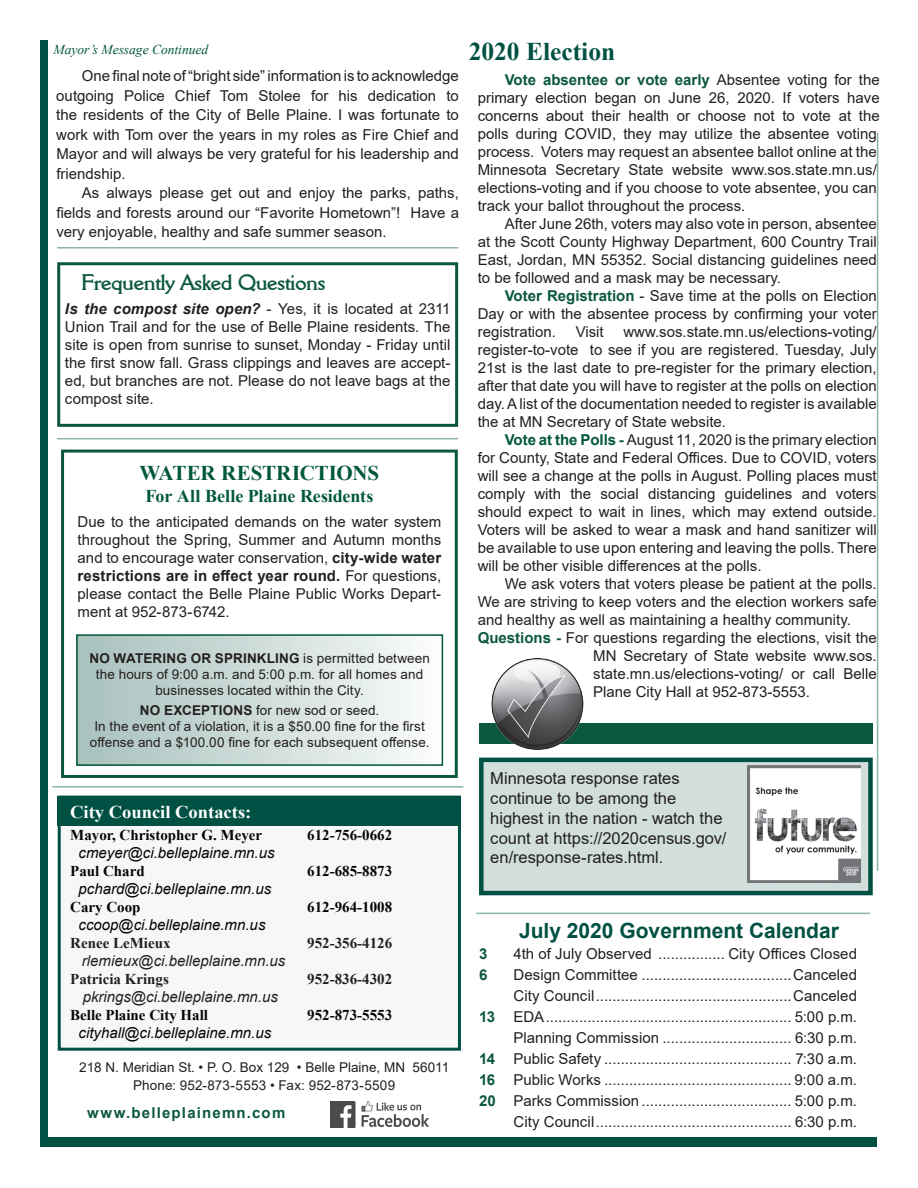
<style>
.page{position:relative;width:918px;height:1188px;background:#fff}
.page>*{position:absolute;margin:0;border:0;box-sizing:border-box;transform-origin:0 0}
.t1{font:700 25.5px "Times New Roman";color:#005143}
.t2{font:700 22.5px "Rory";color:#0c583d}
.t3{font:700 21px "Arial";color:#005143}
.t4{font:700 21px "Times New Roman";letter-spacing:-.01em;color:#00573c}
.t5{font:700 18px "Times New Roman";letter-spacing:-.005em;color:#00573c}
.t6{font:700 18px "Times New Roman";color:#fff}
.t7{font:16.5px/19.8px "Arial";color:#231f20}
.t8{font:15px/18px "Arial";color:#231f20;text-align:justify}
.t9{font:italic 15px "Arial";color:#050604}
.t10{font:700 15px "Times New Roman";color:#050604}
.t11{font:italic 15px "Arial";color:#231f20}
.t12{font:700 15px "Times New Roman";color:#231f20}
.t13{font:700 15px "Arial";letter-spacing:.08em;color:#0c583d}
.t14{font:13.5px/16.2px "Arial";letter-spacing:.005em;color:#231f20;text-align:center}
.t15{font:italic 13.5px "Times New Roman";color:#00573c}
.s1{font-weight:700;font-style:italic}
.s2{font-weight:700}
.s3{font-weight:700;color:#0c583d}
.s4{font-weight:700;color:#00573c}
</style>
<div class="page">
<div style="left:40px;top:40px;width:837px;height:1108px;background:#005143"></div>
<div style="left:49px;top:32px;width:835px;height:1105px;background:#fff"></div>
<div style="left:479px;top:758px;width:394px;height:137px;background:#d1dedc;border:4px solid #005143"></div>
<div style="left:61px;top:450px;width:397px;height:328px;border:3px solid #0c583d"></div>
<div style="left:58px;top:796px;width:403px;height:255px;background:#f7f7f8;border:3px solid #005143"></div>
<div style="left:58px;top:796px;width:403px;height:29px;background:#005143"></div>
<img style="left:330px;top:1102px;width:99px;height:25px">
<hr style="left:877px;top:133px;width:1px;height:738px;background:#89b3a6">
<hr style="left:52px;top:786px;width:411px;height:2px;background:#89b3a6">
<hr style="left:476px;top:913px;width:394px;height:1px;background:#89b3a6">
<hr style="left:57px;top:247px;width:401px;height:2px;background:#89b3a6">
<hr style="left:57px;top:438px;width:401px;height:1px;background:#89b3a6">
<div style="left:479px;top:723px;width:394px;height:21px;background:#0c583d"></div>
<img style="left:491px;top:658px;width:93px;height:92px">
<div style="left:77px;top:635px;width:365px;height:130px;background:linear-gradient(to right,#a6c0bb,#fbfcfc)"></div>
<div style="left:76px;top:634px;width:367px;height:132px;border:2px solid #00573c"></div>
<img style="left:747px;top:766px;width:114px;height:117px">
<div style="left:57px;top:262px;width:401px;height:165px;border:3px solid #0c583d"></div>
<p class="t15" style="left:54px;top:40px;width:156px">Mayor’s Message Continued</p>
<p class="t8" style="left:56px;top:66px;width:404px;line-height:19.5px;text-indent:26px">One final note of“bright side”information is to acknowledge outgoing Police Chief Tom Stolee for his dedication to the residents of the City of Belle Plaine. I was fortunate to work with Tom over the years in my roles as Fire Chief and Mayor and will always be very grateful for his leadership and friendship.</p>
<p class="t8" style="left:56px;top:183px;width:404px;line-height:19.5px;text-indent:26px">As always please get out and enjoy the parks, paths, fields and forests around our “Favorite Hometown”! Have a very enjoyable, healthy and safe summer season.</p>
<h2 class="t2" style="left:81px;top:262px;width:245px">Frequently Asked Questions</h2>
<p class="t8" style="left:65px;top:299px;width:387px"><span class="s1">Is the compost site open?</span> - Yes, it is located at 2311<br>Union Trail and for the use of Belle Plaine residents. The site is open from sunrise to sunset, Monday - Friday until the first snow fall. Grass clippings and leaves are accept&shy;ed, but branches are not. Please do not leave bags at the compost site.</p>
<h3 class="t4" style="left:140px;top:458px;width:241px">WATER RESTRICTIONS</h3>
<p class="t5" style="left:145px;top:483px;width:229px">For All Belle Plaine Residents</p>
<p class="t8" style="left:78px;top:513px;width:365px">Due to the anticipated demands on the water system throughout the Spring, Summer and Autumn months and to encourage water conservation, <span class="s2">city-wide water restrictions are in effect year round.</span> For questions, please contact the Belle Plaine Public Works Depart&shy;ment at 952-873-6742.</p>
<p class="t14" style="left:89px;top:650px;width:342px"><span class="s2">NO WATERING OR SPRINKLING</span> is permitted between the hours of 9:00 a.m. and 5:00 p.m. for all homes and businesses located within the City.</p>
<p class="t14" style="left:90px;top:702px;width:341px"><span class="s2">NO EXCEPTIONS</span> for new sod or seed.<br>In the event of a violation, it is a $50.00 fine for the first offense and a $100.00 fine for each subsequent offense.</p>
<p class="t6" style="left:70px;top:799px;width:183px">City Council Contacts:</p>
<p class="t10" style="left:70px;top:824px;width:194px">Mayor, Christopher G. Meyer</p>
<p class="t10" style="left:307px;top:824px;width:86px">612-756-0662</p>
<p class="t9" style="left:79px;top:843px;width:198px">cmeyer@ci.belleplaine.mn.us</p>
<p class="t10" style="left:70px;top:860px;width:76px">Paul Chard</p>
<p class="t10" style="left:307px;top:860px;width:86px">612-685-8873</p>
<p class="t9" style="left:79px;top:879px;width:194px">pchard@ci.belleplaine.mn.us</p>
<p class="t10" style="left:70px;top:896px;width:72px">Cary Coop</p>
<p class="t10" style="left:307px;top:896px;width:86px">612-964-1008</p>
<p class="t9" style="left:79px;top:915px;width:188px">ccoop@ci.belleplaine.mn.us</p>
<p class="t12" style="left:70px;top:932px;width:102px">Renee LeMieux</p>
<p class="t12" style="left:307px;top:932px;width:86px">952-356-4126</p>
<p class="t11" style="left:82px;top:951px;width:205px">rlemieux@ci.belleplaine.mn.us</p>
<p class="t12" style="left:70px;top:968px;width:100px">Patricia Krings</p>
<p class="t12" style="left:307px;top:968px;width:86px">952-836-4302</p>
<p class="t11" style="left:83px;top:987px;width:197px">pkrings@ci.belleplaine.mn.us</p>
<p class="t10" style="left:70px;top:1004px;width:139px">Belle Plaine City Hall</p>
<p class="t10" style="left:307px;top:1004px;width:86px">952-873-5553</p>
<p class="t9" style="left:79px;top:1023px;width:194px">cityhall@ci.belleplaine.mn.us</p>
<p class="t14" style="left:79px;top:1058px;width:371px;line-height:18px">218 N. Meridian St. • P. O. Box 129 • Belle Plaine, MN 56011<br>Phone: 952-873-5553 • Fax: 952-873-5509</p>
<p class="t13" style="left:87px;top:1102px;width:200px">www.belleplainemn.com</p>
<h1 class="t1" style="left:469px;top:33px;width:148px">2020 Election</h1>
<p class="t8" style="left:478px;top:71px;width:403px;text-align:left;text-indent:27px"><span class="s3">Vote absentee or vote early</span> Absentee voting for the primary election began on June 26, 2020. If voters have concerns about their health or choose not to vote at the polls during COVID, they may utilize the absentee voting process. Voters may request an absentee ballot online at the Minnesota Secretary State website www.sos.state.mn.us/ elections-voting and if you choose to vote absentee, you can track your ballot throughout the process.</p>
<p class="t8" style="left:478px;top:215px;width:401px;text-indent:27px">After June 26th, voters may also vote in person, absentee at the Scott County Highway Department, 600 Country Trail East, Jordan, MN 55352. Social distancing guidelines need to be followed and a mask may be necessary.</p>
<p class="t8" style="left:478px;top:287px;width:401px;text-indent:27px"><span class="s3">Voter Registration</span> - Save time at the polls on Election Day or with the absentee process by confirming your voter registration.</p>
<p class="t8" style="left:478px;top:323px;width:401px;text-indent:146px">www.sos.state.mn.us/elections-voting/ register-to-vote to see if you are registered. Tuesday, July 21st is the last date to pre-register for the primary election, after that date you will have to register at the polls on election day. A list of the documentation needed to register is available the at MN Secretary of State website.</p>
<p class="t8" style="left:478px;top:431px;width:401px;text-indent:27px"><span class="s4">Vote at the Polls -</span> August 11, 2020 is the primary election for County, State and Federal Offices. Due to COVID, voters will see a change at the polls in August. Polling places must comply with the social distancing guidelines and voters should expect to wait in lines, which may extend outside.<br>Voters will be asked to wear a mask and hand sanitizer will be available to use upon entering and leaving the polls. There will be other visible differences at the polls.</p>
<p class="t8" style="left:505px;top:575px;width:374px">We ask voters that voters please be patient at the polls.</p>
<p class="t8" style="left:478px;top:593px;width:401px">We are striving to keep voters and the election workers safe</p>
<p class="t8" style="left:478px;top:611px;width:375px">and healthy as well as maintaining a healthy community.</p>
<p class="t8" style="left:478px;top:629px;width:401px"><span class="s3">Questions -</span> For questions regarding the elections, visit the</p>
<p class="t8" style="left:593px;top:647px;width:285px">MN Secretary of State website www.sos.</p>
<p class="t8" style="left:593px;top:665px;width:285px">state.mn.us/elections-voting/ or call Belle</p>
<p class="t8" style="left:593px;top:683px;width:218px">Plane City Hall at 952-873-5553.</p>
<p class="t8" style="left:576px;top:323px;width:30px">Visit</p>
<p class="t7" style="left:490px;top:768px;width:238px">Minnesota response rates continue to be among the highest in the nation - watch the count at https://2020census.gov/ en/response-rates.html.</p>
<h3 class="t3" style="left:519px;top:916px;width:321px">July 2020 Government Calendar</h3>
<p class="t13" style="left:479px;top:944px;width:10px">3</p>
<p class="t8" style="left:514px;top:945px;width:345px">4th of July Observed ................ City Offices Closed</p>
<p class="t13" style="left:479px;top:965px;width:10px">6</p>
<p class="t8" style="left:479px;top:965px;width:380px;line-height:21px;text-align:right">Design Committee ....................................Canceled<br>City Council...............................................Canceled<br><span class="s3">13</span> EDA........................................................... 5:00 p.m.<br>Planning Commission ............................... 6:30 p.m.<br><span class="s3">14</span> Public Safety ............................................. 7:30 a.m.<br><span class="s3">16</span> Public Works ............................................. 9:00 a.m.<br><span class="s3">20</span> Parks Commission .................................... 5:00 p.m.<br>City Council............................................... 6:30 p.m.</p>
</div>
